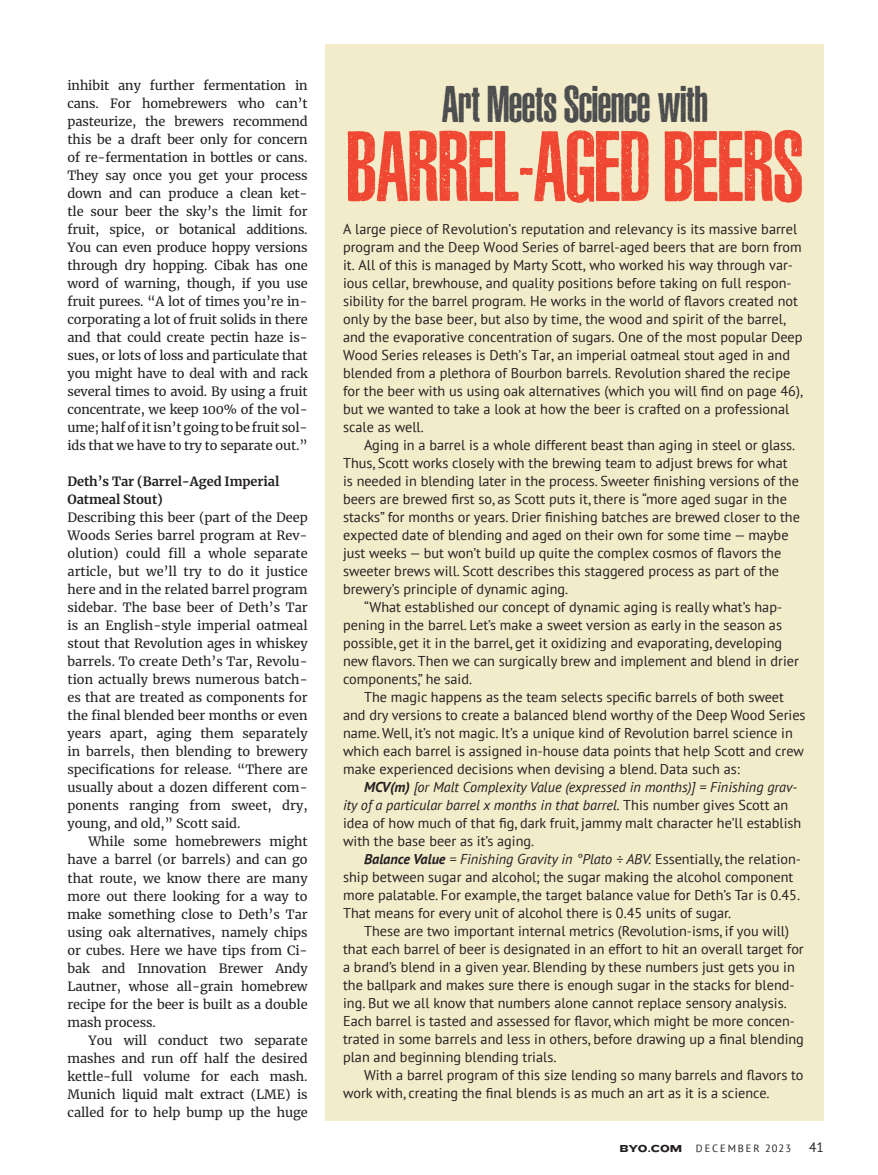
<style>
.page{position:relative;width:878px;height:1175px;background:#fff}
.page>*{position:absolute;margin:0;border:0;box-sizing:border-box;transform-origin:0 0}
.t1{font:93px "ASPHALTICGRAINCONDENSEDPERSONAL";color:#ef4732}
.t2{font:48px "ASPHALTICGRAINCONDENSEDPERSONAL";color:#4b4c4d}
.t3{font:14.25px/18px "PT Sans";color:#231f20}
.t4{font:13.5px "PT Sans";color:#231f20}
.t5{font:12.75px/18px "Merriweather";letter-spacing:-.005em;color:#231f20;text-align:justify}
.t6{font:700 12.75px/18px "Merriweather";letter-spacing:-.005em;color:#231f20}
.t7{font:10.5px "PT Sans";letter-spacing:.18em;color:#231f20}
.t8{font:10.5px "Knockout 54 Sumo";color:#231f20}
.s1{font-weight:700;font-style:italic}
.s2{font-style:italic}
</style>
<div class="page">
<div style="left:326px;top:45px;width:498px;height:1075px;background:#f3ecca"></div>
<p class="t5" style="left:68px;top:76px;width:242px">inhibit any further fermentation in cans. For homebrewers who can’t pasteurize, the brewers recommend this be a draft beer only for concern of re-fermentation in bottles or cans.<br>They say once you get your process down and can produce a clean ket&shy;tle sour beer the sky’s the limit for fruit, spice, or botanical additions.<br>You can even produce hoppy versions through dry hopping. Cibak has one word of warning, though, if you use fruit purees. “A lot of times you’re in&shy;corporating a lot of fruit solids in there and that could create pectin haze is&shy;sues, or lots of loss and particulate that you might have to deal with and rack several times to avoid. By using a fruit concentrate, we keep 100% of the vol&shy;ume; half of it isn’t going to be fruit sol&shy;ids that we have to try to separate out.”</p>
<p class="t6" style="left:68px;top:472px;width:213px">Deth’s Tar (Barrel-Aged Imperial<br>Oatmeal Stout)</p>
<p class="t5" style="left:68px;top:508px;width:242px">Describing this beer (part of the Deep Woods Series barrel program at Rev&shy;olution) could fill a whole separate article, but we’ll try to do it justice here and in the related barrel program sidebar. The base beer of Deth’s Tar is an English-style imperial oatmeal stout that Revolution ages in whiskey barrels. To create Deth’s Tar, Revolu&shy;tion actually brews numerous batch&shy;es that are treated as components for the final blended beer months or even years apart, aging them separately in barrels, then blending to brewery specifications for release. “There are usually about a dozen different com&shy;ponents ranging from sweet, dry, young, and old,” Scott said.</p>
<p class="t5" style="left:68px;top:832px;width:242px;text-indent:21px">While some homebrewers might have a barrel (or barrels) and can go that route, we know there are many more out there looking for a way to make something close to Deth’s Tar using oak alternatives, namely chips or cubes. Here we have tips from Ci&shy;bak and Innovation Brewer Andy Lautner, whose all-grain homebrew recipe for the beer is built as a double mash process.</p>
<p class="t5" style="left:68px;top:1030px;width:242px;text-indent:21px">You will conduct two separate mashes and run off half the desired kettle-full volume for each mash.<br>Munich liquid malt extract (LME) is called for to help bump up the huge</p>
<h2 class="t2" style="left:442px;top:74px;width:267px">Art Meets Science with</h2>
<h1 class="t1" style="left:347px;top:109px;width:457px">BARREL-AGED BEERS</h1>
<p class="t3" style="left:343px;top:220px;width:461px">A large piece of Revolution’s reputation and relevancy is its massive barrel program and the Deep Wood Series of barrel-aged beers that are born from it. All of this is managed by Marty Scott, who worked his way through var&shy;ious cellar, brewhouse, and quality positions before taking on full respon&shy;sibility for the barrel program. He works in the world of flavors created not only by the base beer, but also by time, the wood and spirit of the barrel, and the evaporative concentration of sugars. One of the most popular Deep Wood Series releases is Deth’s Tar, an imperial oatmeal stout aged in and blended from a plethora of Bourbon barrels. Revolution shared the recipe for the beer with us using oak alternatives (which you will find on page 46), but we wanted to take a look at how the beer is crafted on a professional scale as well.</p>
<p class="t3" style="left:343px;top:436px;width:458px;text-indent:21px">Aging in a barrel is a whole different beast than aging in steel or glass.<br>Thus, Scott works closely with the brewing team to adjust brews for what is needed in blending later in the process. Sweeter finishing versions of the beers are brewed first so, as Scott puts it, there is “more aged sugar in the stacks” for months or years. Drier finishing batches are brewed closer to the expected date of blending and aged on their own for some time — maybe just weeks — but won’t build up quite the complex cosmos of flavors the sweeter brews will. Scott describes this staggered process as part of the brewery’s principle of dynamic aging.</p>
<p class="t3" style="left:343px;top:598px;width:457px;text-indent:21px">“What established our concept of dynamic aging is really what’s hap&shy;pening in the barrel. Let’s make a sweet version as early in the season as possible, get it in the barrel, get it oxidizing and evaporating, developing new flavors. Then we can surgically brew and implement and blend in drier components,” he said.</p>
<p class="t3" style="left:343px;top:688px;width:464px;text-indent:21px">The magic happens as the team selects specific barrels of both sweet and dry versions to create a balanced blend worthy of the Deep Wood Series name. Well, it’s not magic. It’s a unique kind of Revolution barrel science in which each barrel is assigned in-house data points that help Scott and crew make experienced decisions when devising a blend. Data such as:</p>
<p class="t3" style="left:343px;top:778px;width:460px;text-indent:21px"><span class="s1">MCV(m)</span> <span class="s2">[or Malt Complexity Value (expressed in months)] = Finishing grav&shy;ity of a particular barrel x months in that barrel.</span> This number gives Scott an idea of how much of that fig, dark fruit, jammy malt character he’ll establish with the base beer as it’s aging.</p>
<p class="t3" style="left:343px;top:850px;width:459px;text-indent:21px"><span class="s1">Balance Value</span> <span class="s2">= Finishing Gravity in °Plato ÷ ABV.</span> Essentially, the relation&shy;ship between sugar and alcohol; the sugar making the alcohol component more palatable. For example, the target balance value for Deth’s Tar is 0.45.<br>That means for every unit of alcohol there is 0.45 units of sugar.</p>
<p class="t3" style="left:343px;top:922px;width:462px;text-indent:21px">These are two important internal metrics (Revolution-isms, if you will) that each barrel of beer is designated in an effort to hit an overall target for a brand’s blend in a given year. Blending by these numbers just gets you in the ballpark and makes sure there is enough sugar in the stacks for blend&shy;ing. But we all know that numbers alone cannot replace sensory analysis.<br>Each barrel is tasted and assessed for flavor, which might be more concen&shy;trated in some barrels and less in others, before drawing up a final blending plan and beginning blending trials.</p>
<p class="t3" style="left:343px;top:1066px;width:462px;text-indent:21px">With a barrel program of this size lending so many barrels and flavors to work with, creating the final blends is as much an art as it is a science.</p>
<p class="t8" style="left:619px;top:1140px;width:64px">BYO.COM</p>
<p class="t7" style="left:696px;top:1141px;width:97px">DECEMBER 2023</p>
<p class="t4" style="left:809px;top:1138px;width:16px">41</p>
</div>
